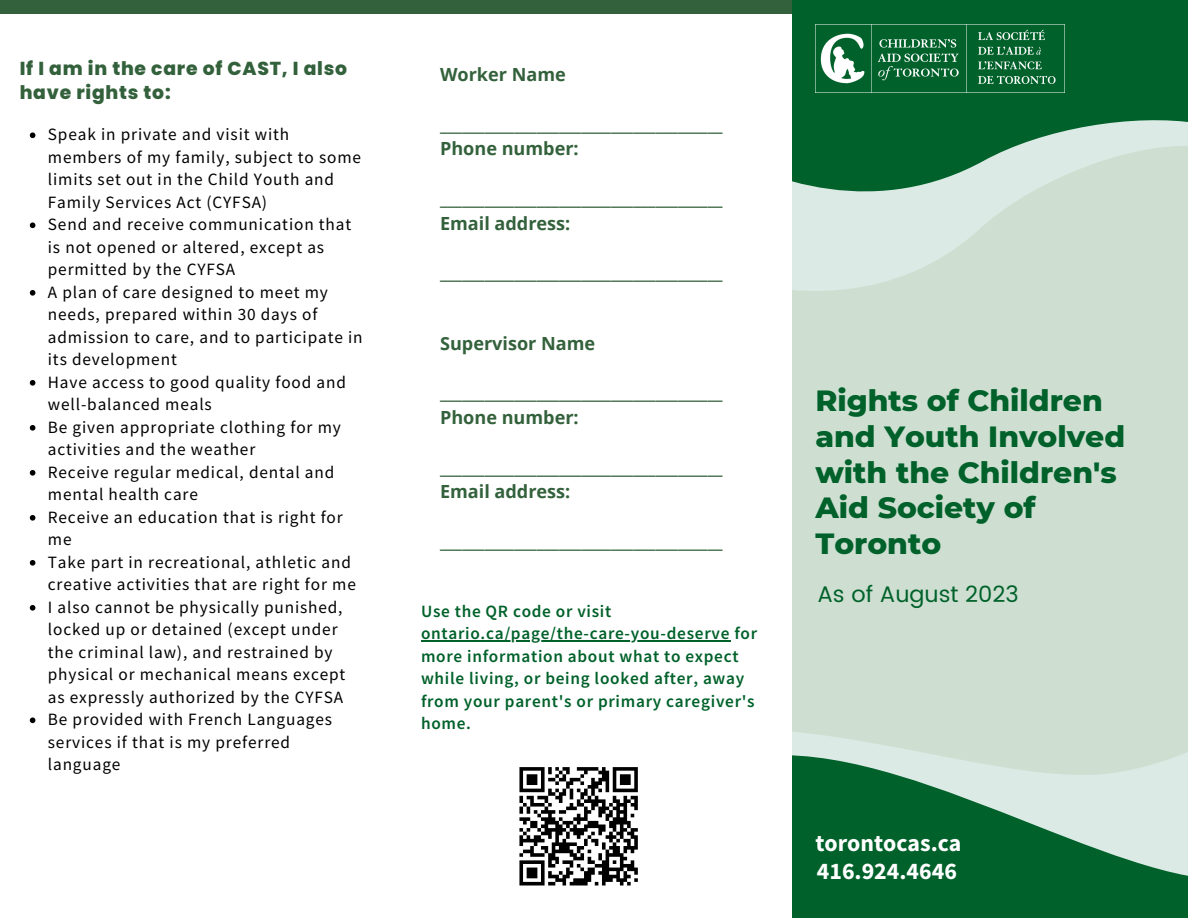
<style>
.page{position:relative;width:1188px;height:918px;background:#fff}
.page>*{position:absolute;margin:0;border:0;box-sizing:border-box;transform-origin:0 0}
.t1{font:800 29.85px/35.5px "Montserrat";color:#00612a}
.t2{font:700 23.85px "Source Sans Pro";color:#fff}
.t3{font:22.5px "Poppins";color:#00612a}
.t4{font:800 18.75px/23.7px "Poppins";letter-spacing:.04em;color:#33613b}
.t5{font:700 18.15px "Open Sans";color:#33613b}
.t6{font:17.25px/22.5px "Source Sans Pro";letter-spacing:.05em;color:#000}
.t7{font:600 17.25px/22.5px "Source Sans Pro";letter-spacing:.04em;color:#00612a}
</style>
<div class="page">
<svg style="left:792px;top:0;width:396px;height:200px;background:#3b855c"></svg>
<svg style="left:792px;top:200px;width:396px;height:34px;background:#d5e4db"></svg>
<svg style="left:792px;top:234px;width:396px;height:684px;background:#afccb9"></svg>
<img style="left:815px;top:25px;width:249px;height:67px">
<hr style="left:421px;top:640px;width:309px;height:1px;background:#00612a">
<svg style="left:519px;top:767px;width:119px;height:119px"></svg>
<svg style="left:30px;top:132px;width:5px;height:6px"></svg>
<svg style="left:30px;top:222px;width:5px;height:6px"></svg>
<svg style="left:30px;top:290px;width:5px;height:6px"></svg>
<svg style="left:30px;top:380px;width:5px;height:6px"></svg>
<svg style="left:30px;top:425px;width:5px;height:6px"></svg>
<svg style="left:30px;top:470px;width:5px;height:6px"></svg>
<svg style="left:30px;top:515px;width:5px;height:6px"></svg>
<svg style="left:30px;top:560px;width:5px;height:6px"></svg>
<svg style="left:30px;top:605px;width:5px;height:6px"></svg>
<svg style="left:30px;top:717px;width:5px;height:6px"></svg>
<div style="left:0;top:0;width:792px;height:14px;background:#33613b"></div>
<p class="t4" style="left:20px;top:57px;width:329px">If I am in the care of CAST, I also have rights to:</p>
<p class="t6" style="left:48px;top:123px;width:315px">Speak in private and visit with members of my family, subject to some limits set out in the Child Youth and<br>Family Services Act (CYFSA)</p>
<p class="t6" style="left:48px;top:213px;width:305px">Send and receive communication that is not opened or altered, except as permitted by the CYFSA</p>
<p class="t6" style="left:48px;top:280px;width:316px">A plan of care designed to meet my needs, prepared within 30 days of admission to care, and to participate in its development</p>
<p class="t6" style="left:48px;top:370px;width:300px">Have access to good quality food and well-balanced meals</p>
<p class="t6" style="left:48px;top:415px;width:295px">Be given appropriate clothing for my activities and the weather</p>
<p class="t6" style="left:48px;top:460px;width:288px">Receive regular medical, dental and mental health care</p>
<p class="t6" style="left:48px;top:505px;width:296px">Receive an education that is right for me</p>
<p class="t6" style="left:48px;top:550px;width:310px">Take part in recreational, athletic and creative activities that are right for me</p>
<p class="t6" style="left:48px;top:595px;width:299px">I also cannot be physically punished, locked up or detained (except under the criminal law), and restrained by physical or mechanical means except as expressly authorized by the CYFSA</p>
<p class="t6" style="left:48px;top:708px;width:286px">Be provided with French Languages services if that is my preferred language</p>
<h4 class="t5" style="left:440px;top:62px;width:127px">Worker Name</h4>
<h4 class="t5" style="left:440px;top:111px;width:284px">______________________________________</h4>
<h4 class="t5" style="left:440px;top:136px;width:140px">Phone number:</h4>
<h4 class="t5" style="left:440px;top:186px;width:284px">______________________________________</h4>
<h4 class="t5" style="left:440px;top:210px;width:132px">Email address:</h4>
<h4 class="t5" style="left:440px;top:260px;width:284px">______________________________________</h4>
<p class="t5" style="left:440px;top:330px;width:157px">Supervisor Name</p>
<h4 class="t5" style="left:440px;top:380px;width:284px">______________________________________</h4>
<p class="t5" style="left:440px;top:405px;width:140px">Phone number:</p>
<p class="t5" style="left:440px;top:454px;width:284px">______________________________________</p>
<p class="t5" style="left:440px;top:479px;width:132px">Email address:</p>
<p class="t5" style="left:440px;top:528px;width:284px">______________________________________</p>
<h4 class="t7" style="left:421px;top:599px;width:192px">Use the QR code or visit</h4>
<h4 class="t7" style="left:421px;top:622px;width:338px">ontario.ca/page/the-care-you-deserve for more information about what to expect while living, or being looked after, away from your parent's or primary caregiver's home.</h4>
<p class="t1" style="left:815px;top:383px;width:311px">Rights of Children and Youth Involved with the Children's<br>Aid Society of<br>Toronto</p>
<p class="t3" style="left:817px;top:582px;width:203px">As of August 2023</p>
<h2 class="t2" style="left:815px;top:827px;width:148px">torontocas.ca</h2>
<h2 class="t2" style="left:817px;top:855px;width:142px">416.924.4646</h2>
</div>
